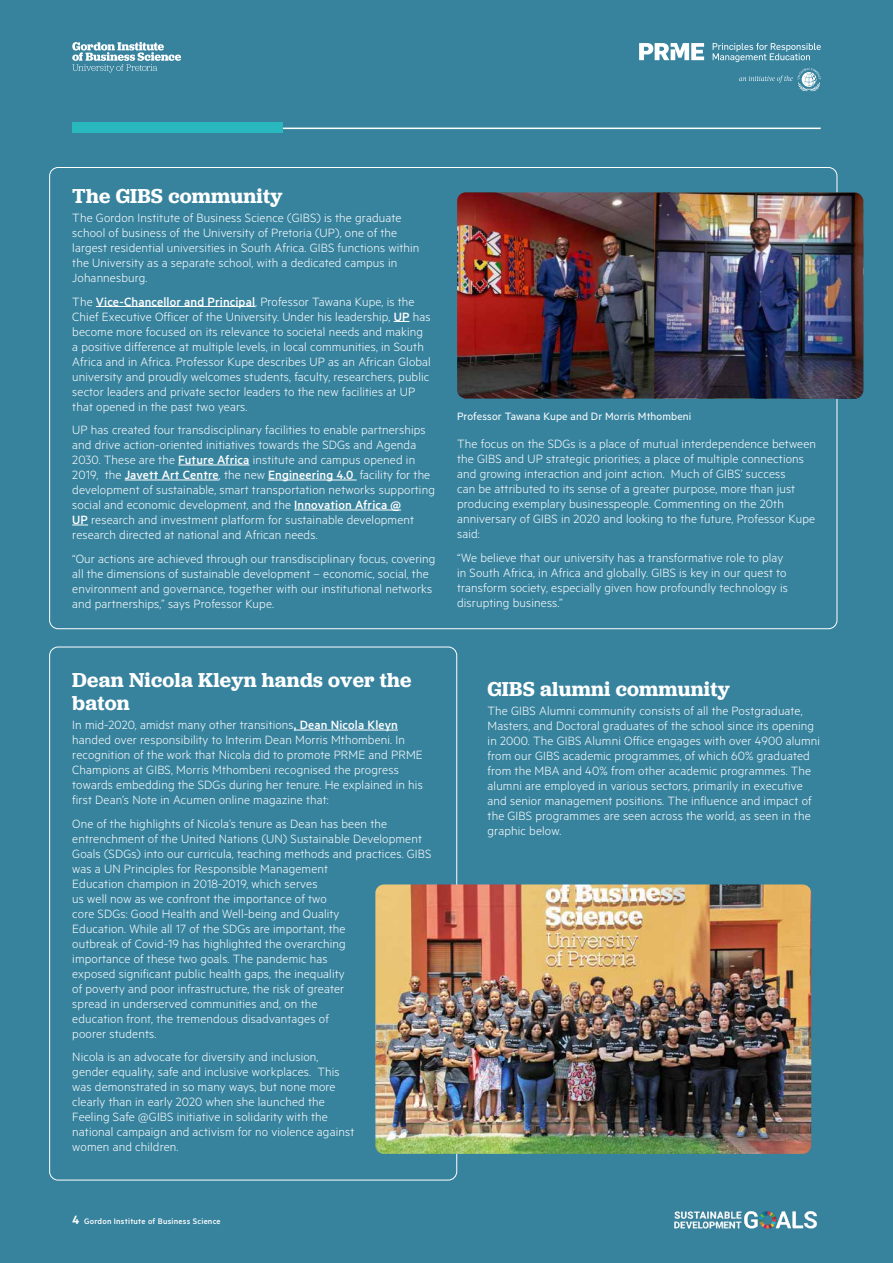
<style>
.page{position:relative;width:893px;height:1263px;background:#37839e}
.page>*{position:absolute;margin:0;border:0;box-sizing:border-box;transform-origin:0 0}
.t1{font:600 21px/22.5px "Jubilat";letter-spacing:.01em;color:#fff}
.t2{font:300 13.5px/15px "Metric";letter-spacing:.01em;color:#fff}
.t3{font:12px "Metric";letter-spacing:.01em;color:#fff}
.t4{font:500 9px "Metric";letter-spacing:.025em;color:#fff}
.s1{font-weight:500}
.s2{font-weight:600;font-size:13.5px}
</style>
<div class="page">
<svg style="left:72px;top:42px;width:109px;height:30px"></svg>
<img style="left:674px;top:1211px;width:143px;height:18px">
<svg style="left:639px;top:43px;width:65px;height:17px"></svg>
<svg style="left:713px;top:43px;width:108px;height:19px"></svg>
<svg style="left:739px;top:68px;width:82px;height:23px"></svg>
<img style="left:457px;top:192px;width:400px;height:207px">
<hr style="left:96px;top:306px;width:159px;height:1px;background:#fff">
<svg style="left:394px;top:321px;width:16px;height:1px"></svg>
<hr style="left:178px;top:465px;width:72px;height:1px;background:#fff">
<hr style="left:125px;top:480px;width:94px;height:1px;background:#fff">
<hr style="left:268px;top:480px;width:89px;height:1px;background:#fff">
<hr style="left:294px;top:510px;width:107px;height:1px;background:#fff">
<svg style="left:72px;top:525px;width:16px;height:1px"></svg>
<hr style="left:72px;top:128px;width:749px;height:1px;background:#fff">
<div style="left:72px;top:122px;width:210px;height:11px;background:#28b8be"></div>
<hr style="left:294px;top:730px;width:104px;height:1px;background:#fff">
<img style="left:375px;top:884px;width:436px;height:270px">
<img style="left:654px;top:193px;width:209px;height:206px">
<h1 class="t1" style="left:72px;top:184px;width:212px">The GIBS community</h1>
<p class="t2" style="left:72px;top:210px;width:349px">The Gordon Institute of Business Science (GIBS) is the graduate school of business of the University of Pretoria (UP), one of the largest residential universities in South Africa. GIBS functions within the University as a separate school, with a dedicated campus in Johannesburg.</p>
<p class="t2" style="left:72px;top:293px;width:360px">The <span class="s1">Vice-Chancellor and Principal</span>, Professor Tawana Kupe, is the Chief Executive Officer of the University. Under his leadership, <span class="s1">UP</span> has become more focused on its relevance to societal needs and making a positive difference at multiple levels, in local communities, in South Africa and in Africa. Professor Kupe describes UP as an African Global university and proudly welcomes students, faculty, researchers, public sector leaders and private sector leaders to the new facilities at UP that opened in the past two years.</p>
<p class="t2" style="left:72px;top:422px;width:364px">UP has created four transdisciplinary facilities to enable partnerships and drive action-oriented initiatives towards the SDGs and Agenda 2030. These are the <span class="s1">Future Africa</span> institute and campus opened in 2019, the <span class="s1">Javett Art Centre</span>, the new <span class="s1">Engineering 4.0</span> facility for the development of sustainable, smart transportation networks supporting social and economic development, and the <span class="s1">Innovation Africa @<br>UP</span> research and investment platform for sustainable development research directed at national and African needs.</p>
<p class="t2" style="left:72px;top:550px;width:365px">“Our actions are achieved through our transdisciplinary focus, covering all the dimensions of sustainable development – economic, social, the environment and governance, together with our institutional networks and partnerships,” says Professor Kupe.</p>
<p class="t3" style="left:457px;top:409px;width:236px">Professor Tawana Kupe and Dr Morris Mthombeni</p>
<p class="t2" style="left:457px;top:436px;width:360px">The focus on the SDGs is a place of mutual interdependence between the GIBS and UP strategic priorities; a place of multiple connections and growing interaction and joint action. Much of GIBS’ success<br>can be attributed to its sense of a greater purpose, more than just producing exemplary businesspeople. Commenting on the 20th anniversary of GIBS in 2020 and looking to the future, Professor Kupe said:</p>
<p class="t2" style="left:457px;top:549px;width:332px">“We believe that our university has a transformative role to play in South Africa, in Africa and globally. GIBS is key in our quest to transform society, especially given how profoundly technology is disrupting business.”</p>
<h1 class="t1" style="left:72px;top:669px;width:341px">Dean Nicola Kleyn hands over the baton</h1>
<p class="t2" style="left:72px;top:717px;width:352px">In mid-2020, amidst many other transitions<span class="s1">, Dean Nicola Kleyn </span>handed over responsibility to Interim Dean Morris Mthombeni. In recognition of the work that Nicola did to promote PRME and PRME Champions at GIBS, Morris Mthombeni recognised the progress towards embedding the SDGs during her tenure. He explained in his first Dean’s Note in Acumen online magazine that:</p>
<p class="t2" style="left:72px;top:815px;width:361px">One of the highlights of Nicola’s tenure as Dean has been the entrenchment of the United Nations (UN) Sustainable Development Goals (SDGs) into our curricula, teaching methods and practices. GIBS was a UN Principles for Responsible Management<br>Education champion in 2018-2019, which serves<br>us well now as we confront the importance of two<br>core SDGs: Good Health and Well-being and Quality<br>Education. While all 17 of the SDGs are important, the<br>outbreak of Covid-19 has highlighted the overarching<br>importance of these two goals. The pandemic has<br>exposed significant public health gaps, the inequality<br>of poverty and poor infrastructure, the risk of greater<br>spread in underserved communities and, on the<br>education front, the tremendous disadvantages of<br>poorer students.</p>
<p class="t2" style="left:72px;top:1049px;width:283px">Nicola is an advocate for diversity and inclusion, gender equality, safe and inclusive workplaces. This was demonstrated in so many ways, but none more clearly than in early 2020 when she launched the Feeling Safe @GIBS initiative in solidarity with the national campaign and activism for no violence against women and children.</p>
<h1 class="t1" style="left:488px;top:677px;width:244px">GIBS alumni community</h1>
<p class="t2" style="left:488px;top:703px;width:334px">The GIBS Alumni community consists of all the Postgraduate, Masters, and Doctoral graduates of the school since its opening in 2000. The GIBS Alumni Office engages with over 4900 alumni from our GIBS academic programmes, of which 60% graduated from the MBA and 40% from other academic programmes. The alumni are employed in various sectors, primarily in executive and senior management positions. The influence and impact of the GIBS programmes are seen across the world, as seen in the graphic below.</p>
<p class="t4" style="left:72px;top:1215px;width:150px"><span class="s2">4</span> Gordon Institute of Business Science</p>
</div>
